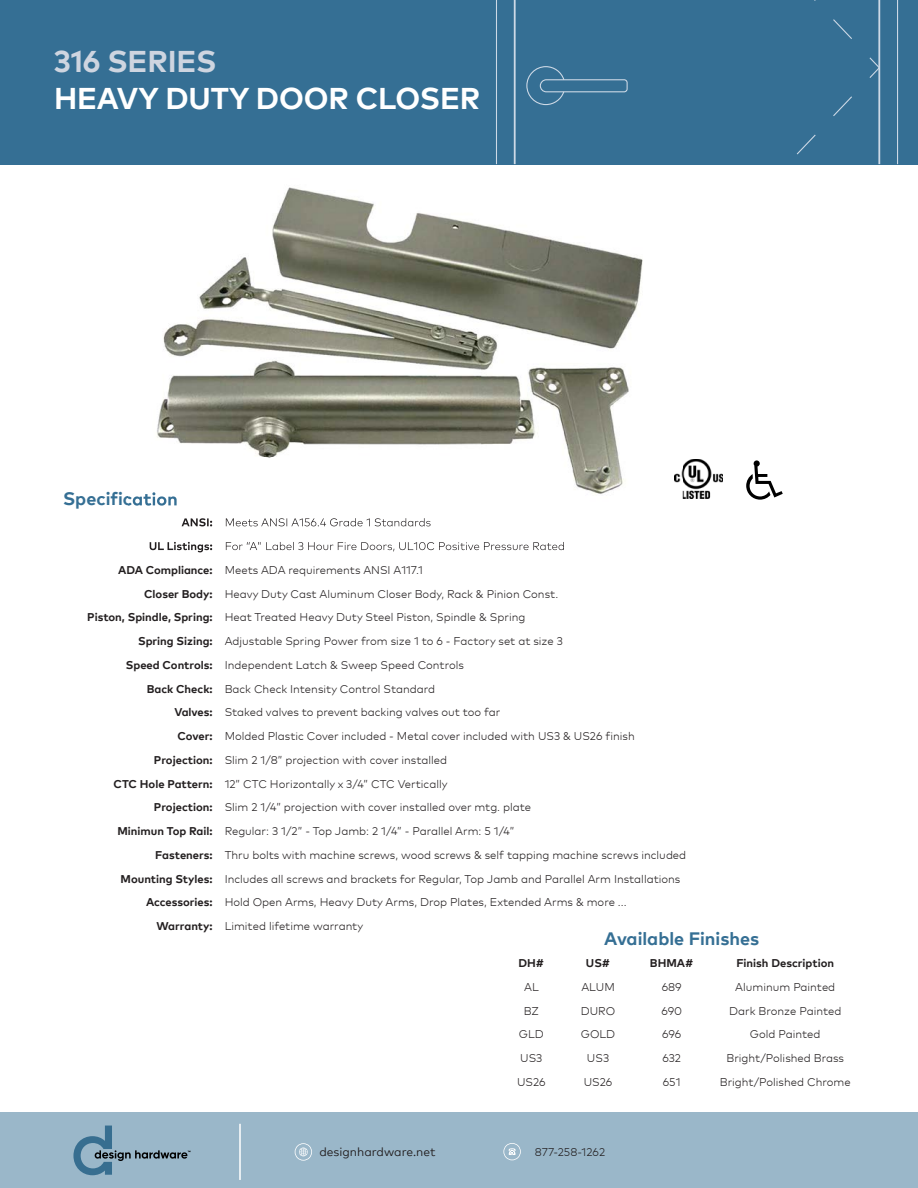
<style>
.page{position:relative;width:918px;height:1188px;background:#fff}
.page>*{position:absolute;margin:0;border:0;box-sizing:border-box;transform-origin:0 0}
.t1{font:700 30px "Mark Pro";letter-spacing:-.005em;color:#fff}
.t2{font:700 30px "Mark Pro";letter-spacing:-.005em;color:#ced5e0}
.t3{font:700 18px "Mark Pro";color:#356f94}
.t4{font:12px "Mark Pro";color:#231f20}
.t5{font:300 11.25px "Mark Pro";color:#231f20}
.t6{font:700 11.25px "Mark Pro";color:#231f20}
.s1{font-weight:700}
</style>
<div class="page">
<div style="left:0;top:0;width:918px;height:165px;background:#356f94"></div>
<hr style="left:878px;top:0;width:2px;height:164px;background:#cdd9e6">
<hr style="left:514px;top:0;width:2px;height:164px;background:#cdd9e6">
<hr style="left:897px;top:0;width:1px;height:164px;background:#cdd9e6">
<hr style="left:496px;top:0;width:1px;height:164px;background:#cdd9e6">
<svg style="left:814px;top:0;width:38px;height:39px"></svg>
<svg style="left:869px;top:57px;width:10px;height:21px"></svg>
<svg style="left:526px;top:66px;width:326px;height:89px"></svg>
<div style="left:0;top:1112px;width:918px;height:76px;background:#9ab7c9"></div>
<svg style="left:73px;top:1126px;width:117px;height:49px"></svg>
<hr style="left:239px;top:1124px;width:2px;height:56px;background:#fff">
<svg style="left:295px;top:1143px;width:17px;height:18px"></svg>
<svg style="left:503px;top:1143px;width:18px;height:17px"></svg>
<img style="left:683px;top:459px;width:40px;height:40px">
<svg style="left:746px;top:460px;width:37px;height:40px"></svg>
<img style="left:149px;top:187px;width:534px;height:366px">
<img style="left:129px;top:492px;width:48px;height:17px">
<img style="left:182px;top:518px;width:30px;height:8px">
<img style="left:226px;top:518px;width:205px;height:8px">
<img style="left:150px;top:542px;width:62px;height:10px">
<img style="left:226px;top:542px;width:339px;height:9px">
<h1 class="t2" style="left:54px;top:39px;width:164px">316 SERIES</h1>
<h1 class="t1" style="left:54px;top:76px;width:428px">HEAVY DUTY DOOR CLOSER</h1>
<h2 class="t3" style="left:63px;top:485px;width:116px">Specification</h2>
<p class="t5" style="left:118px;top:561px;width:306px"><span class="s1">ADA Compliance:</span> Meets ADA requirements ANSI A117.1</p>
<p class="t5" style="left:144px;top:585px;width:416px"><span class="s1">Closer Body:</span> Heavy Duty Cast Aluminum Closer Body, Rack &amp; Pinion Const.</p>
<p class="t5" style="left:87px;top:609px;width:440px"><span class="s1">Piston, Spindle, Spring:</span> Heat Treated Heavy Duty Steel Piston, Spindle &amp; Spring</p>
<p class="t5" style="left:138px;top:633px;width:426px"><span class="s1">Spring Sizing:</span> Adjustable Spring Power from size 1 to 6 - Factory set at size 3</p>
<p class="t5" style="left:126px;top:656px;width:340px"><span class="s1">Speed Controls:</span> Independent Latch &amp; Sweep Speed Controls</p>
<p class="t5" style="left:147px;top:680px;width:290px"><span class="s1">Back Check:</span> Back Check Intensity Control Standard</p>
<p class="t5" style="left:174px;top:704px;width:328px"><span class="s1">Valves:</span> Staked valves to prevent backing valves out too far</p>
<p class="t5" style="left:178px;top:728px;width:459px"><span class="s1">Cover:</span> Molded Plastic Cover included - Metal cover included with US3 &amp; US26 finish</p>
<p class="t5" style="left:154px;top:751px;width:295px"><span class="s1">Projection:</span> Slim 2 1/8” projection with cover installed</p>
<p class="t5" style="left:113px;top:775px;width:336px"><span class="s1">CTC Hole Pattern:</span> 12” CTC Horizontally x 3/4” CTC Vertically</p>
<p class="t5" style="left:154px;top:799px;width:379px"><span class="s1">Projection:</span> Slim 2 1/4” projection with cover installed over mtg. plate</p>
<p class="t5" style="left:118px;top:823px;width:398px"><span class="s1">Minimun Top Rail:</span> Regular: 3 1/2” - Top Jamb: 2 1/4” - Parallel Arm: 5 1/4”</p>
<p class="t5" style="left:155px;top:847px;width:533px"><span class="s1">Fasteners:</span> Thru bolts with machine screws, wood screws &amp; self tapping machine screws included</p>
<p class="t5" style="left:121px;top:870px;width:561px"><span class="s1">Mounting Styles:</span> Includes all screws and brackets for Regular, Top Jamb and Parallel Arm Installations</p>
<p class="t5" style="left:146px;top:894px;width:482px"><span class="s1">Accessories:</span> Hold Open Arms, Heavy Duty Arms, Drop Plates, Extended Arms &amp; more ...</p>
<p class="t5" style="left:157px;top:918px;width:208px"><span class="s1">Warranty:</span> Limited lifetime warranty</p>
<h2 class="t3" style="left:604px;top:925px;width:157px">Available Finishes</h2>
<p class="t6" style="left:518px;top:955px;width:27px">DH#</p>
<p class="t6" style="left:586px;top:955px;width:26px">US#</p>
<p class="t6" style="left:650px;top:955px;width:45px">BHMA#</p>
<p class="t6" style="left:736px;top:955px;width:99px">Finish Description</p>
<p class="t5" style="left:524px;top:978px;width:16px">AL</p>
<p class="t5" style="left:581px;top:978px;width:35px">ALUM</p>
<p class="t5" style="left:662px;top:978px;width:22px">689</p>
<p class="t5" style="left:735px;top:978px;width:102px">Aluminum Painted</p>
<p class="t5" style="left:524px;top:1002px;width:17px">BZ</p>
<p class="t5" style="left:581px;top:1002px;width:36px">DURO</p>
<p class="t5" style="left:661px;top:1002px;width:22px">690</p>
<p class="t5" style="left:729px;top:1002px;width:114px">Dark Bronze Painted</p>
<p class="t5" style="left:519px;top:1026px;width:26px">GLD</p>
<p class="t5" style="left:581px;top:1026px;width:36px">GOLD</p>
<p class="t5" style="left:662px;top:1026px;width:21px">696</p>
<p class="t5" style="left:750px;top:1026px;width:72px">Gold Painted</p>
<p class="t5" style="left:520px;top:1050px;width:24px">US3</p>
<p class="t5" style="left:587px;top:1050px;width:24px">US3</p>
<p class="t5" style="left:662px;top:1050px;width:20px">632</p>
<p class="t5" style="left:727px;top:1050px;width:119px">Bright/Polished Brass</p>
<p class="t5" style="left:517px;top:1073px;width:30px">US26</p>
<p class="t5" style="left:584px;top:1073px;width:30px">US26</p>
<p class="t5" style="left:663px;top:1073px;width:19px">651</p>
<p class="t5" style="left:720px;top:1073px;width:132px">Bright/Polished Chrome</p>
<p class="t4" style="left:319px;top:1143px;width:118px">designhardware.net</p>
<p class="t5" style="left:535px;top:1144px;width:72px">877-258-1262</p>
</div>
